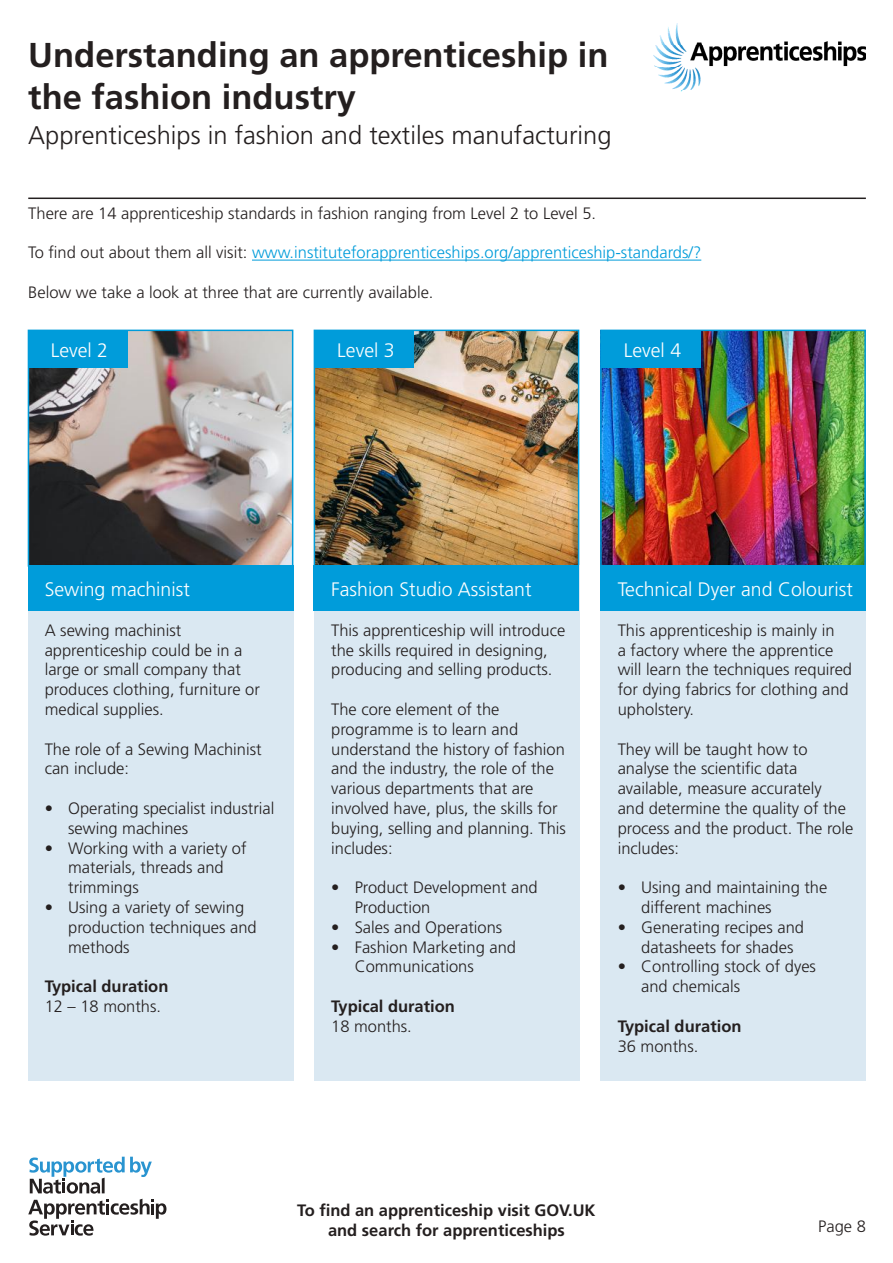
<style>
.page{position:relative;width:893px;height:1263px;background:#fff}
.page>*{position:absolute;margin:0;border:0;box-sizing:border-box;transform-origin:0 0}
.t1{font:700 34.5px/41.4px "Frutiger";color:#241f1f}
.t2{font:300 25.5px "Frutiger";color:#241f1f}
.t3{font:300 19.5px "Frutiger";color:#fff}
.t4{font:300 16.5px/19.8px "Frutiger";color:#241f1f}
.t5{font:700 16.5px/19.8px "Frutiger";color:#241f1f;text-align:center}
.t6{font:300 16.5px "Frutiger";color:#009cda}
.s1{color:#241f1f}
</style>
<div class="page">
<img style="left:603px;top:333px;width:260px;height:231px">
<div style="left:600px;top:330px;width:266px;height:237px;border:2px solid #009cda"></div>
<img style="left:31px;top:333px;width:259px;height:231px">
<div style="left:28px;top:330px;width:265px;height:237px;border:2px solid #009cda"></div>
<img style="left:317px;top:333px;width:259px;height:231px">
<div style="left:314px;top:330px;width:265px;height:237px;border:2px solid #009cda"></div>
<svg style="left:28px;top:1199px;width:138px;height:36px"></svg>
<svg style="left:29px;top:1157px;width:123px;height:36px"></svg>
<hr style="left:252px;top:260px;width:449px;height:1px;background:#009cda">
<hr style="left:28px;top:198px;width:838px;height:1px;background:#241f1f">
<img style="left:653px;top:23px;width:213px;height:69px">
<div style="left:28px;top:565px;width:265px;height:515px;background:#dae8f2"></div>
<div style="left:314px;top:565px;width:265px;height:515px;background:#dae8f2"></div>
<div style="left:601px;top:565px;width:265px;height:515px;background:#dae8f2"></div>
<div style="left:28px;top:565px;width:265px;height:45px;background:#009cda"></div>
<div style="left:28px;top:330px;width:100px;height:38px;background:#009cda"></div>
<div style="left:314px;top:330px;width:100px;height:38px;background:#009cda"></div>
<div style="left:601px;top:330px;width:100px;height:38px;background:#009cda"></div>
<div style="left:314px;top:565px;width:265px;height:45px;background:#009cda"></div>
<div style="left:600px;top:565px;width:266px;height:45px;background:#009cda"></div>
<h1 class="t1" style="left:28px;top:35px;width:582px">Understanding an apprenticeship in the fashion industry</h1>
<h2 class="t2" style="left:28px;top:120px;width:585px">Apprenticeships in fashion and textiles manufacturing</h2>
<p class="t4" style="left:28px;top:203px;width:569px">There are 14 apprenticeship standards in fashion ranging from Level 2 to Level 5.</p>
<p class="t6" style="left:28px;top:243px;width:674px"><span class="s1">To find out about them all visit:</span> www.instituteforapprenticeships.org/apprenticeship-standards/?</p>
<p class="t4" style="left:28px;top:282px;width:407px">Below we take a look at three that are currently available.</p>
<p class="t3" style="left:51px;top:339px;width:59px">Level 2</p>
<p class="t3" style="left:337px;top:339px;width:59px">Level 3</p>
<p class="t3" style="left:624px;top:339px;width:59px">Level 4</p>
<p class="t3" style="left:45px;top:578px;width:147px">Sewing machinist</p>
<p class="t4" style="left:45px;top:620px;width:217px">A sewing machinist apprenticeship could be in a large or small company that produces clothing, furniture or medical supplies.</p>
<p class="t4" style="left:45px;top:739px;width:218px">The role of a Sewing Machinist can include:</p>
<p class="t4" style="left:68px;top:798px;width:208px;text-indent:-23px">• Operating specialist industrial sewing machines</p>
<p class="t4" style="left:68px;top:838px;width:180px;text-indent:-23px">• Working with a variety of materials, threads and trimmings</p>
<p class="t4" style="left:68px;top:897px;width:190px;text-indent:-23px">• Using a variety of sewing production techniques and methods</p>
<p class="t5" style="left:45px;top:977px;width:125px">Typical duration</p>
<p class="t4" style="left:45px;top:996px;width:118px">12 – 18 months.</p>
<p class="t3" style="left:331px;top:578px;width:202px">Fashion Studio Assistant</p>
<p class="t4" style="left:331px;top:620px;width:236px">This apprenticeship will introduce the skills required in designing, producing and selling products.</p>
<p class="t4" style="left:331px;top:699px;width:236px">The core element of the programme is to learn and understand the history of fashion and the industry, the role of the various departments that are involved have, plus, the skills for buying, selling and planning. This includes:</p>
<p class="t4" style="left:355px;top:878px;width:185px;text-indent:-23px">• Product Development and<br>Production</p>
<p class="t4" style="left:331px;top:917px;width:173px">• Sales and Operations</p>
<p class="t4" style="left:355px;top:937px;width:163px;text-indent:-23px">• Fashion Marketing and<br>Communications</p>
<p class="t5" style="left:331px;top:996px;width:125px">Typical duration</p>
<p class="t4" style="left:331px;top:1016px;width:82px">18 months.</p>
<p class="t3" style="left:618px;top:578px;width:237px">Technical Dyer and Colourist</p>
<p class="t4" style="left:618px;top:620px;width:236px">This apprenticeship is mainly in<br>a factory where the apprentice will learn the techniques required for dying fabrics for clothing and upholstery.</p>
<p class="t4" style="left:618px;top:739px;width:237px">They will be taught how to analyse the scientific data available, measure accurately<br>and determine the quality of the process and the product. The role includes:</p>
<p class="t4" style="left:641px;top:878px;width:188px;text-indent:-23px">• Using and maintaining the different machines</p>
<p class="t4" style="left:641px;top:917px;width:164px;text-indent:-23px">• Generating recipes and datasheets for shades</p>
<p class="t4" style="left:641px;top:957px;width:176px;text-indent:-23px">• Controlling stock of dyes and chemicals</p>
<p class="t5" style="left:618px;top:1016px;width:125px">Typical duration</p>
<p class="t4" style="left:618px;top:1036px;width:82px">36 months.</p>
<p class="t5" style="left:297px;top:1200px;width:300px">To find an apprenticeship visit GOV.UK and search for apprenticeships</p>
<p class="t4" style="left:818px;top:1217px;width:49px">Page 8</p>
</div>
